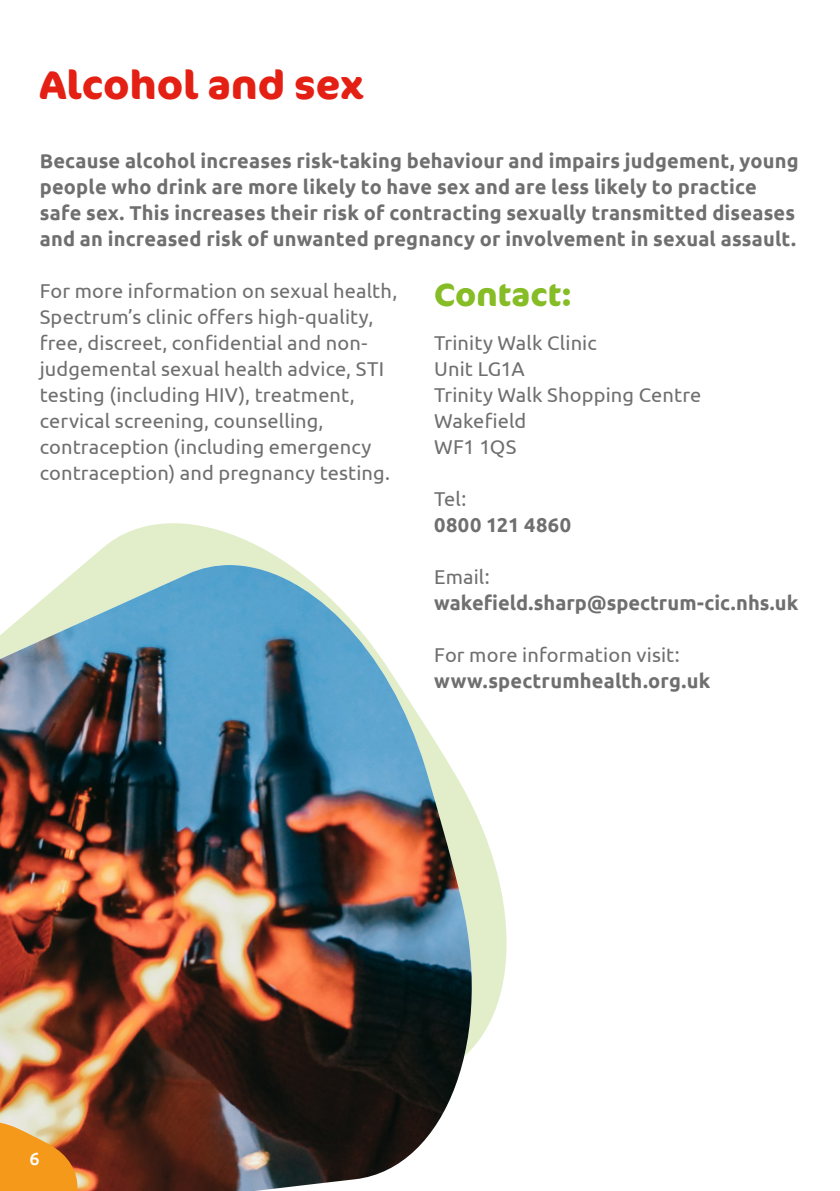
<style>
.page{position:relative;width:840px;height:1191px;background:#fff}
.page>*{position:absolute;margin:0;border:0;box-sizing:border-box;transform-origin:0 0}
.t1{font:700 40px "Cocon Pro";letter-spacing:.005em;color:#e41f13}
.t2{font:700 32px "Cocon Pro";letter-spacing:.005em;color:#86bc25}
.t3{font:20px/26px "Ubuntu";letter-spacing:.005em;color:#706f6f}
.t4{font:700 20px/26px "Ubuntu";letter-spacing:.01em;color:#706f6f}
.t5{font:500 18px "Ubuntu";color:#fff}
</style>
<div class="page">
<svg style="left:120px;top:523px;width:387px;height:482px"></svg>
<svg style="left:83px;top:536px;width:414px;height:29px"></svg>
<img style="left:0;top:565px;width:497px;height:626px">
<svg style="left:0;top:1110px;width:88px;height:81px"></svg>
<h1 class="t1" style="left:40px;top:57px;width:325px">Alcohol and sex</h1>
<p class="t4" style="left:40px;top:147px;width:760px">Because alcohol increases risk-taking behaviour and impairs judgement, young people who drink are more likely to have sex and are less likely to practice safe sex. This increases their risk of contracting sexually transmitted diseases and an increased risk of unwanted pregnancy or involvement in sexual assault.</p>
<p class="t3" style="left:40px;top:277px;width:359px">For more information on sexual health, Spectrum’s clinic offers high-quality, free, discreet, confidential and non&shy;judgemental sexual health advice, STI testing (including HIV), treatment, cervical screening, counselling, contraception (including emergency contraception) and pregnancy testing.</p>
<h2 class="t2" style="left:434px;top:272px;width:139px">Contact:</h2>
<p class="t3" style="left:434px;top:329px;width:268px">Trinity Walk Clinic<br>Unit LG1A<br>Trinity Walk Shopping Centre<br>Wakefield<br>WF1 1QS</p>
<p class="t3" style="left:434px;top:485px;width:34px">Tel:</p>
<p class="t4" style="left:434px;top:511px;width:138px">0800 121 4860</p>
<p class="t3" style="left:434px;top:563px;width:57px">Email:</p>
<p class="t4" style="left:434px;top:589px;width:365px">wakefield.sharp@spectrum-cic.nhs.uk</p>
<p class="t3" style="left:434px;top:641px;width:247px">For more information visit:</p>
<p class="t4" style="left:434px;top:667px;width:277px">www.spectrumhealth.org.uk</p>
<p class="t5" style="left:29px;top:1147px;width:12px">6</p>
</div>
